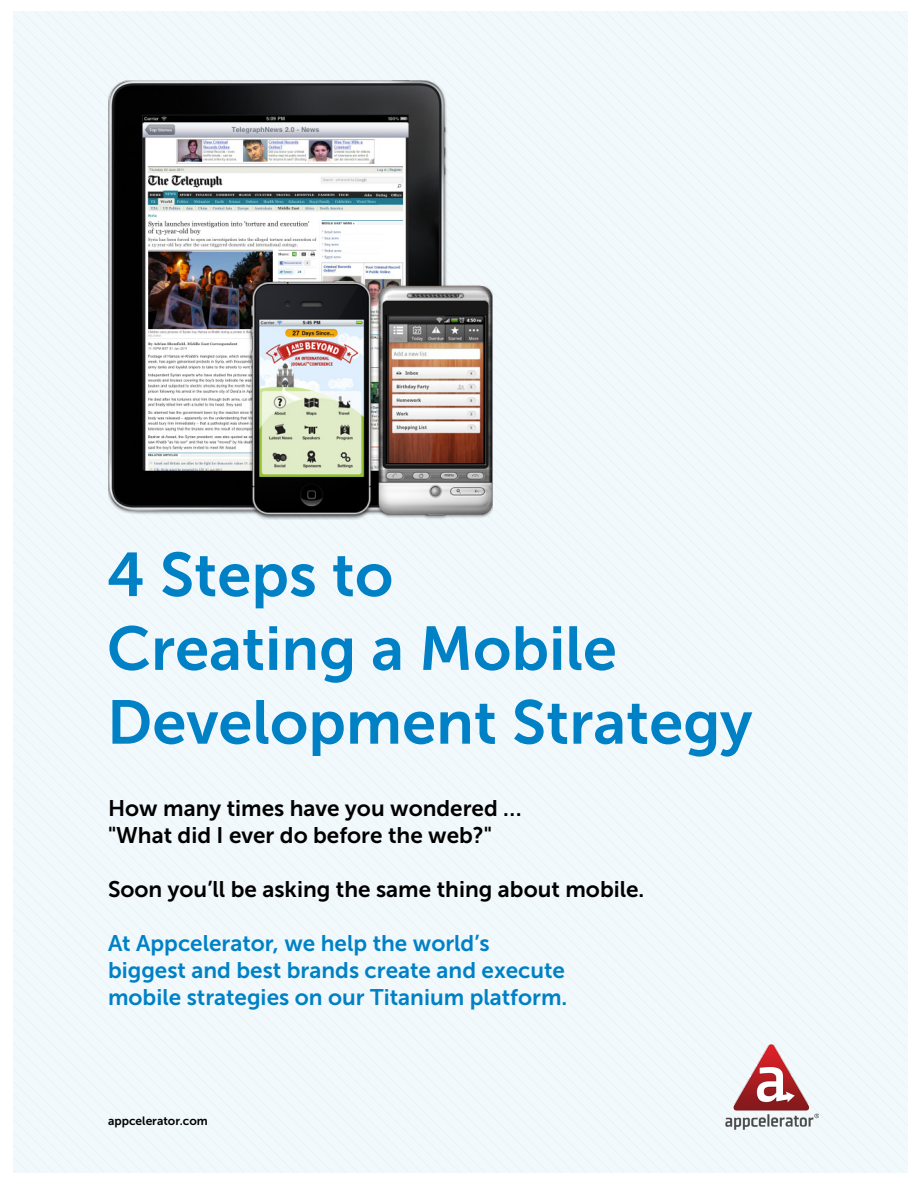
<style>
.page{position:relative;width:918px;height:1188px;background:#fff}
.page>*{position:absolute;margin:0;border:0;box-sizing:border-box;transform-origin:0 0}
.t1{font:61.5px "Museo Sans 700";color:#0081c6}
.t2{font:22.5px "Museo Sans 700";color:#0081c6}
.t3{font:22.5px "Museo Sans 700";color:#000}
.t4{font:12px "Museo Sans 700";color:#000}
</style>
<div class="page">
<div style="left:13px;top:11px;width:895px;height:1162px;background:#f2f9fc"></div>
<img style="left:723px;top:1044px;width:96px;height:96px">
<img style="left:108px;top:81px;width:385px;height:438px">
<p class="t1" style="left:107px;top:541px;width:288px">4 Steps to</p>
<p class="t1" style="left:107px;top:614px;width:512px">Creating a Mobile</p>
<p class="t1" style="left:107px;top:688px;width:647px">Development Strategy</p>
<p class="t3" style="left:108px;top:795px;width:415px">How many times have you wondered …</p>
<p class="t3" style="left:108px;top:822px;width:386px">"What did I ever do before the web?"</p>
<p class="t3" style="left:108px;top:876px;width:538px">Soon you’ll be asking the same thing about mobile.</p>
<p class="t2" style="left:108px;top:930px;width:383px">At Appcelerator, we help the world’s</p>
<p class="t2" style="left:108px;top:957px;width:459px">biggest and best brands create and execute</p>
<p class="t2" style="left:108px;top:984px;width:461px">mobile strategies on our Titanium platform.</p>
<p class="t4" style="left:108px;top:1114px;width:101px">appcelerator.com</p>
</div>
